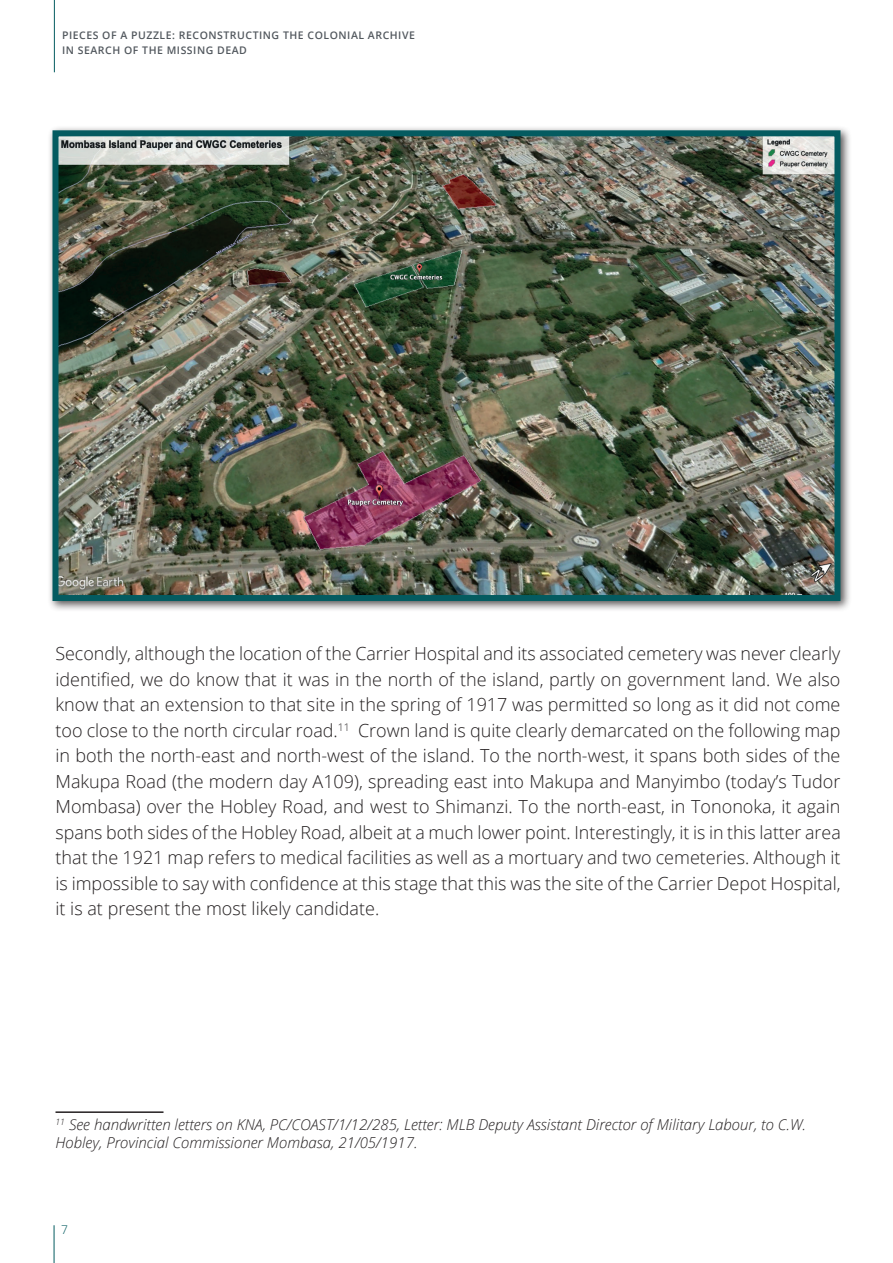
<style>
.page{position:relative;width:893px;height:1263px;background:#fff}
.page>*{position:absolute;margin:0;border:0;box-sizing:border-box;transform-origin:0 0}
.t1{font:300 18px/25.5px "Open Sans";color:#231f20;text-align:justify}
.t2{font:italic 300 15px/18px "Open Sans";color:#231f20}
.t3{font:300 12px "Open Sans";color:#045b60}
.t4{font:600 10.5px/15px "Open Sans";letter-spacing:.05em;color:#52585e}
</style>
<div class="page">
<hr style="left:54px;top:1225px;width:1px;height:38px;background:#045b60">
<hr style="left:56px;top:1111px;width:108px;height:2px;background:#231f20">
<div style="left:47px;top:125px;width:804px;height:487px;background:#231f20;opacity:.75"></div>
<img style="left:59px;top:137px;width:774px;height:457px">
<div style="left:52px;top:130px;width:788px;height:471px;border:6px solid #045b60"></div>
<hr style="left:54px;top:0;width:1px;height:72px;background:#045b60">
<p class="t4" style="left:62px;top:27px;width:354px">PIECES OF A PUZZLE: RECONSTRUCTING THE COLONIAL ARCHIVE<br>IN SEARCH OF THE MISSING DEAD</p>
<p class="t1" style="left:56px;top:640px;width:787px">Secondly, although the location of the Carrier Hospital and its associated cemetery was never clearly identified, we do know that it was in the north of the island, partly on government land. We also know that an extension to that site in the spring of 1917 was permitted so long as it did not come too close to the north circular road.<sup>11</sup> Crown land is quite clearly demarcated on the following map in both the north-east and north-west of the island. To the north-west, it spans both sides of the Makupa Road (the modern day A109), spreading east into Makupa and Manyimbo (today’s Tudor Mombasa) over the Hobley Road, and west to Shimanzi. To the north-east, in Tononoka, it again spans both sides of the Hobley Road, albeit at a much lower point. Interestingly, it is in this latter area that the 1921 map refers to medical facilities as well as a mortuary and two cemeteries. Although it is impossible to say with confidence at this stage that this was the site of the Carrier Depot Hospital, it is at present the most likely candidate.</p>
<p class="t2" style="left:56px;top:1115px;width:752px"><sup>11</sup> See handwritten letters on KNA, PC/COAST/1/12/285, Letter: MLB Deputy Assistant Director of Military Labour, to C.W.<br>Hobley, Provincial Commissioner Mombasa, 21/05/1917.</p>
<p class="t3" style="left:61px;top:1222px;width:8px">7</p>
</div>
